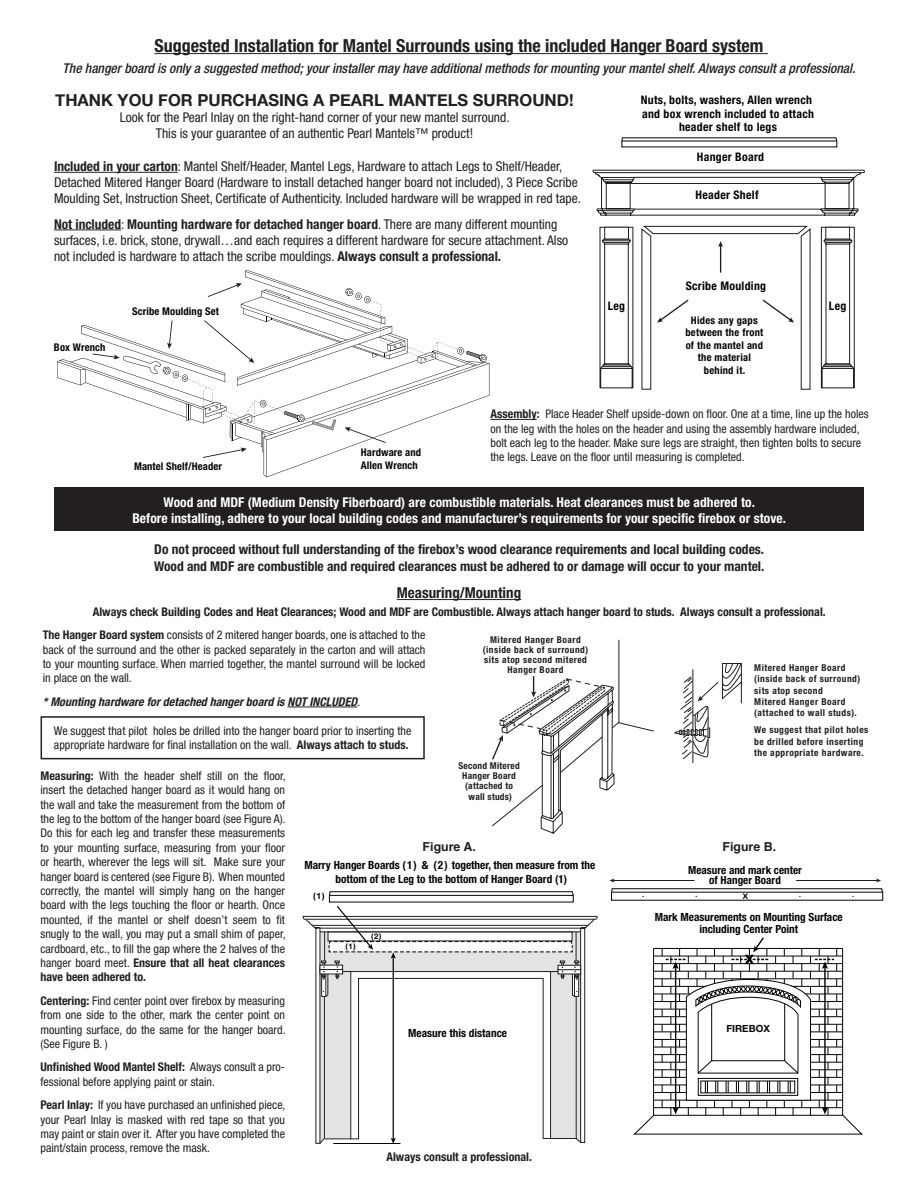
<style>
.page{position:relative;width:918px;height:1188px;background:#fff}
.page>*{position:absolute;margin:0;border:0;box-sizing:border-box;transform-origin:0 0}
.t1{font:700 condensed 18px "Helvetica Neue";color:#231f20}
.t2{font:700 16.5px "Helvetica Neue";color:#231f20}
.t3{font:700 condensed 15px "Helvetica Neue";color:#231f20}
.t4{font:condensed 13.5px/16.2px "Helvetica Neue";color:#231f20}
.t5{font:700 condensed 13.5px "Helvetica Neue";letter-spacing:.005em;color:#fff}
.t6{font:700 condensed 13.5px "Helvetica Neue";color:#231f20}
.t7{font:italic 500 condensed 13.5px "Helvetica Neue";color:#231f20}
.t8{font:700 12.45px "Helvetica";color:#231f20}
.t9{font:condensed 12px/14.4px "Helvetica Neue";color:#231f20;text-align:justify}
.t10{font:700 condensed 12px "Helvetica Neue";color:#231f20}
.t11{font:italic 700 condensed 12px "Helvetica Neue";color:#231f20}
.t12{font:700 condensed 11.85px/13px "Helvetica Neue";letter-spacing:.025em;color:#040503;text-align:center}
.t13{font:700 condensed 11.25px/13.5px "Helvetica Neue";color:#050504;text-align:center}
.t14{font:700 condensed 11.25px/11.2px "Helvetica Neue";color:#040503;text-align:center}
.t15{font:700 condensed 11.1px/10.1px "Helvetica Neue";color:#040503;text-align:center}
.t16{font:700 condensed 10.65px/12.8px "Helvetica Neue";letter-spacing:.01em;color:#040503}
.t17{font:700 condensed 10.5px/12.6px "Helvetica Neue";letter-spacing:.025em;color:#040503;text-align:center}
.t18{font:700 9.9px "Helvetica Neue";color:#040503}
.t19{font:700 condensed 9.45px/11.4px "Helvetica Neue";letter-spacing:.05em;color:#231f20}
.t20{font:700 condensed 9.45px/10.2px "Helvetica Neue";letter-spacing:.05em;color:#211e1e;text-align:center}
.t21{font:700 condensed 9.45px/10.2px "Helvetica Neue";letter-spacing:.025em;color:#231f20;text-align:center}
.t22{font:700 8.55px "Helvetica Neue";color:#050504}
.t23{font:700 7.65px "Helvetica Neue";color:#050504}
.s1{font-weight:700}
.s2{font-weight:400;font-style:normal}
</style>
<div class="page">
<svg style="left:303px;top:916px;width:295px;height:228px"></svg>
<hr style="left:307px;top:919px;width:287px;height:1px;background:#231f20">
<hr style="left:312px;top:925px;width:276px;height:1px;background:#231f20">
<svg style="left:319px;top:891px;width:262px;height:253px"></svg>
<hr style="left:333px;top:1143px;width:67px;height:1px;background:#050504">
<svg style="left:609px;top:878px;width:275px;height:23px"></svg>
<svg style="left:633px;top:937px;width:230px;height:198px"></svg>
<hr style="left:54px;top:172px;width:124px;height:1px;background:#231f20">
<hr style="left:54px;top:230px;width:67px;height:1px;background:#231f20">
<hr style="left:491px;top:419px;width:46px;height:1px;background:#231f20">
<svg style="left:593px;top:170px;width:272px;height:46px"></svg>
<svg style="left:821px;top:227px;width:34px;height:162px"></svg>
<div style="left:825px;top:227px;width:25px;height:12px;background:#fff;border:1px solid #201d1e"></div>
<svg style="left:621px;top:137px;width:216px;height:11px"></svg>
<hr style="left:622px;top:141px;width:215px;height:1px;background:#040503">
<svg style="left:599px;top:225px;width:212px;height:165px"></svg>
<svg style="left:57px;top:270px;width:432px;height:207px"></svg>
<div style="left:54px;top:487px;width:810px;height:44px;background:#231f20"></div>
<hr style="left:397px;top:599px;width:124px;height:1px;background:#231f20">
<hr style="left:692px;top:669px;width:1px;height:94px;background:#231f20">
<svg style="left:675px;top:663px;width:67px;height:96px"></svg>
<svg style="left:492px;top:639px;width:162px;height:195px"></svg>
<hr style="left:287px;top:707px;width:70px;height:1px;background:#231f20">
<div style="left:41px;top:716px;width:384px;height:43px;border:2px solid #231f20"></div>
<hr style="left:154px;top:53px;width:614px;height:1px;background:#231f20">
<p class="t1" style="left:154px;top:35px;width:611px">Suggested Installation for Mantel Surrounds using the included Hanger Board system</p>
<p class="t7" style="left:63px;top:60px;width:794px">The hanger board is only a suggested method; your installer may have additional methods for mounting your mantel shelf. Always consult a professional.</p>
<p class="t2" style="left:55px;top:87px;width:520px">THANK YOU FOR PURCHASING A PEARL MANTELS SURROUND!</p>
<p class="t4" style="left:120px;top:109px;width:391px">Look for the Pearl Inlay on the right-hand corner of your new mantel surround.</p>
<p class="t4" style="left:156px;top:125px;width:319px">This is your guarantee of an authentic Pearl Mantels™ product!</p>
<p class="t4" style="left:54px;top:158px;width:529px"><span class="s1">Included in your carton</span>: Mantel Shelf/Header, Mantel Legs, Hardware to attach Legs to Shelf/Header,<br>Detached Mitered Hanger Board (Hardware to install detached hanger board not included), 3 Piece Scribe<br>Moulding Set, Instruction Sheet, Certificate of Authenticity. Included hardware will be wrapped in red tape.</p>
<p class="t4" style="left:54px;top:216px;width:516px"><span class="s1">Not included</span>: <span class="s1">Mounting hardware for detached hanger board</span>. There are many different mounting surfaces, i.e. brick, stone, drywall…and each requires a different hardware for secure attachment. Also not included is hardware to attach the scribe mouldings. <span class="s1">Always consult a professional.</span></p>
<p class="t16" style="left:54px;top:341px;width:53px">Box Wrench</p>
<p class="t16" style="left:132px;top:304px;width:88px">Scribe Moulding Set</p>
<p class="t12" style="left:641px;top:94px;width:175px">Nuts, bolts, washers, Allen wrench and box wrench included to attach header shelf to legs</p>
<p class="t12" style="left:697px;top:150px;width:69px">Hanger Board</p>
<p class="t12" style="left:696px;top:189px;width:64px">Header Shelf</p>
<p class="t12" style="left:686px;top:279px;width:82px">Scribe Moulding</p>
<p class="t12" style="left:608px;top:299px;width:19px">Leg</p>
<p class="t12" style="left:829px;top:299px;width:19px">Leg</p>
<p class="t17" style="left:685px;top:314px;width:80px">Hides any gaps between the front of the mantel and the material behind it.</p>
<p class="t9" style="left:491px;top:407px;width:380px;text-align:left"><span class="s1">Assembly:</span> Place Header Shelf upside-down on floor. One at a time, line up the holes on the leg with the holes on the header and using the assembly hardware included, bolt each leg to the header. Make sure legs are straight, then tighten bolts to secure the legs. Leave on the floor until measuring is completed.</p>
<p class="t16" style="left:361px;top:446px;width:62px">Hardware and<br>Allen Wrench</p>
<p class="t5" style="left:164px;top:494px;width:593px">Wood and MDF (Medium Density Fiberboard) are combustible materials. Heat clearances must be adhered to.</p>
<p class="t5" style="left:132px;top:510px;width:655px">Before installing, adhere to your local building codes and manufacturer’s requirements for your specific firebox or stove.</p>
<p class="t16" style="left:134px;top:460px;width:89px">Mantel Shelf/Header</p>
<p class="t6" style="left:154px;top:541px;width:611px">Do not proceed without full understanding of the firebox’s wood clearance requirements and local building codes.</p>
<p class="t6" style="left:154px;top:558px;width:612px">Wood and MDF are combustible and required clearances must be adhered to or damage will occur to your mantel.</p>
<p class="t3" style="left:397px;top:584px;width:126px">Measuring/Mounting</p>
<p class="t10" style="left:93px;top:605px;width:735px">Always check Building Codes and Heat Clearances; Wood and MDF are Combustible. Always attach hanger board to studs. Always consult a professional.</p>
<p class="t9" style="left:43px;top:628px;width:384px"><span class="s1">The Hanger Board system</span> consists of 2 mitered hanger boards, one is attached to the back of the surround and the other is packed separately in the carton and will attach to your mounting surface. When married together, the mantel surround will be locked in place on the wall.</p>
<p class="t11" style="left:43px;top:694px;width:319px">* Mounting hardware for detached hanger board is NOT INCLUDED<span class="s2">.</span></p>
<p class="t9" style="left:54px;top:723px;width:359px">We suggest that pilot holes be drilled into the hanger board prior to inserting the appropriate hardware for final installation on the wall. <span class="s1">Always attach to studs.</span></p>
<p class="t20" style="left:483px;top:634px;width:107px">Mitered Hanger Board (inside back of surround) sits atop second mitered<br>Hanger Board</p>
<p class="t9" style="left:40px;top:768px;width:247px"><span class="s1">Measuring:</span> With the header shelf still on the floor, insert the detached hanger board as it would hang on the wall and take the measurement from the bottom of the leg to the bottom of the hanger board (see Figure A).<br>Do this for each leg and transfer these measurements to your mounting surface, measuring from your floor or hearth, wherever the legs will sit. Make sure your hanger board is centered (see Figure B). When mounted correctly, the mantel will simply hang on the hanger board with the legs touching the floor or hearth. Once mounted, if the mantel or shelf doesn’t seem to fit snugly to the wall, you may put a small shim of paper, cardboard, etc., to fill the gap where the 2 halves of the hanger board meet. <span class="s1">Ensure that all heat clearances have been adhered to.</span></p>
<p class="t9" style="left:40px;top:993px;width:247px"><span class="s1">Centering:</span> Find center point over firebox by measuring from one side to the other, mark the center point on mounting surface, do the same for the hanger board. (See Figure B. )</p>
<p class="t9" style="left:40px;top:1060px;width:246px"><span class="s1">Unfinished Wood Mantel Shelf:</span> Always consult a pro&shy;fessional before applying paint or stain.</p>
<p class="t9" style="left:40px;top:1098px;width:247px"><span class="s1">Pearl Inlay:</span> If you have purchased an unfinished piece, your Pearl Inlay is masked with red tape so that you may paint or stain over it. After you have completed the paint/stain process, remove the mask.</p>
<p class="t21" style="left:458px;top:760px;width:63px">Second Mitered<br>Hanger Board (attached to wall studs)</p>
<p class="t8" style="left:423px;top:837px;width:55px">Figure A.</p>
<p class="t13" style="left:304px;top:858px;width:292px">Marry Hanger Boards (1) &amp; (2) together, then measure from the bottom of the Leg to the bottom of Hanger Board (1)</p>
<p class="t22" style="left:313px;top:889px;width:13px">(1)</p>
<p class="t23" style="left:345px;top:940px;width:12px">(1)</p>
<p class="t23" style="left:371px;top:930px;width:12px">(2)</p>
<p class="t13" style="left:408px;top:1026px;width:100px">Measure this distance</p>
<p class="t10" style="left:386px;top:1149px;width:147px">Always consult a professional.</p>
<p class="t19" style="left:754px;top:662px;width:108px">Mitered Hanger Board (inside back of surround) sits atop second<br>Mitered Hanger Board (attached to wall studs).</p>
<p class="t19" style="left:754px;top:724px;width:116px">We suggest that pilot holes be drilled before inserting the appropriate hardware.</p>
<p class="t8" style="left:722px;top:837px;width:55px">Figure B.</p>
<p class="t15" style="left:688px;top:865px;width:115px">Measure and mark center of Hanger Board</p>
<p class="t14" style="left:655px;top:912px;width:190px">Mark Measurements on Mounting Surface including Center Point</p>
<p class="t18" style="left:726px;top:1021px;width:45px">FIREBOX</p>
</div>
